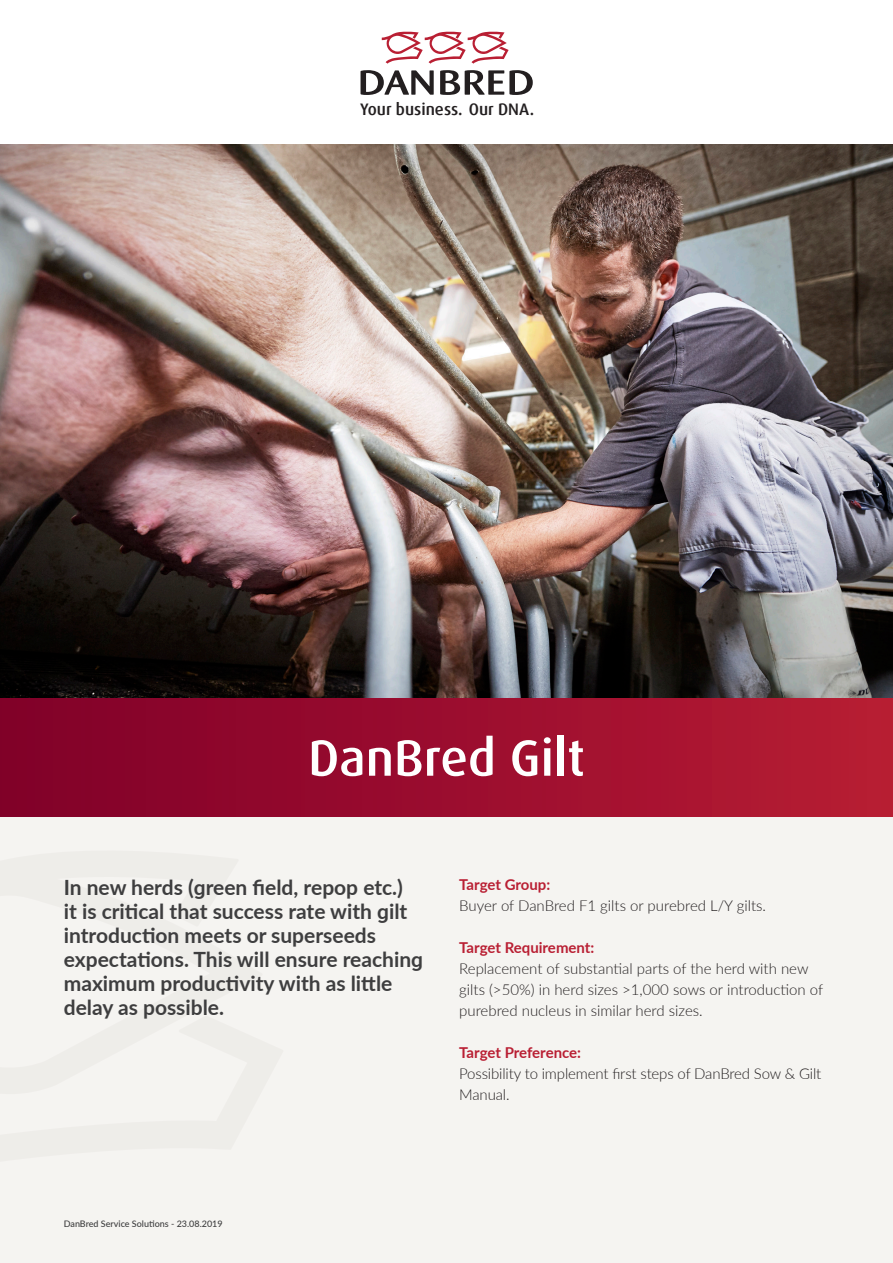
<style>
.page{position:relative;width:893px;height:1263px;background:#fff}
.page>*{position:absolute;margin:0;border:0;box-sizing:border-box;transform-origin:0 0}
.t1{font:500 51px "Dax Pro";color:#fff}
.t2{font:700 21px/24px "Lato";color:#3e3e3f}
.t3{font:500 16.65px "Dax";color:#231f20}
.t4{font:300 15px/21px "Lato";color:#231f20}
.t5{font:700 15px "Lato";letter-spacing:-.005em;color:#b91f33}
.t6{font:500 9px "Lato";color:#3e3e3f}
</style>
<div class="page">
<div style="left:0;top:815px;width:893px;height:448px;background:#f5f4f1"></div>
<div style="left:0;top:697px;width:893px;height:119px;background:linear-gradient(to right,#800029,#b71c33)"></div>
<img style="left:0;top:145px;width:893px;height:552px">
<svg style="left:361px;top:70px;width:73px;height:25px"></svg>
<svg style="left:440px;top:70px;width:93px;height:25px"></svg>
<svg style="left:382px;top:31px;width:127px;height:33px"></svg>
<p class="t3" style="left:360px;top:100px;width:176px">Your business. Our DNA.</p>
<p class="t1" style="left:308px;top:725px;width:278px">DanBred Gilt</p>
<p class="t2" style="left:64px;top:874px;width:361px">In new herds (green field, repop etc.)<br>it is critical that success rate with gilt introduction meets or superseeds expectations. This will ensure reaching maximum productivity with as little delay as possible.</p>
<p class="t5" style="left:459px;top:874px;width:93px">Target Group:</p>
<p class="t4" style="left:459px;top:895px;width:308px">Buyer of DanBred F1 gilts or purebred L/Y gilts.</p>
<p class="t5" style="left:459px;top:937px;width:137px">Target Requirement:</p>
<p class="t4" style="left:459px;top:958px;width:365px">Replacement of substantial parts of the herd with new gilts (&gt;50%) in herd sizes &gt;1,000 sows or introduction of purebred nucleus in similar herd sizes.</p>
<p class="t5" style="left:459px;top:1042px;width:123px">Target Preference:</p>
<p class="t4" style="left:459px;top:1063px;width:364px">Possibility to implement first steps of DanBred Sow &amp; Gilt<br>Manual.</p>
<p class="t6" style="left:64px;top:1217px;width:160px">DanBred Service Solutions - 23.08.2019</p>
</div>
